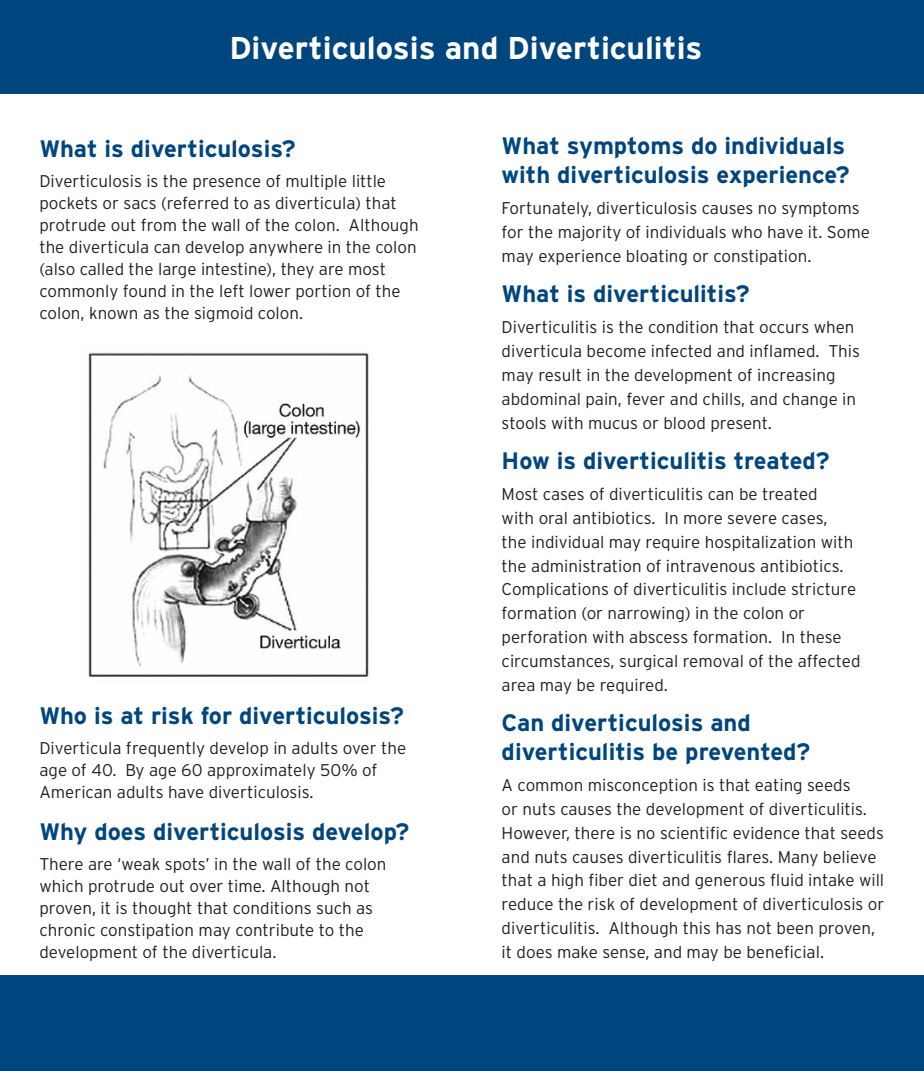
<style>
.page{position:relative;width:924px;height:1071px;background:#fff}
.page>*{position:absolute;margin:0;border:0;box-sizing:border-box;transform-origin:0 0}
.t1{font:700 31.5px "Interstate";color:#fff}
.t2{font:700 23.8px/28.9px "Interstate";color:#00467e}
.t3{font:300 16.97px/23.8px "Interstate";color:#231f20}
</style>
<div class="page">
<div style="left:0;top:0;width:924px;height:93px;background:#00467e"></div>
<div style="left:0;top:976px;width:924px;height:95px;background:#00467e"></div>
<img style="left:88px;top:352px;width:283px;height:326px">
<h1 class="t1" style="left:229px;top:30px;width:475px">Diverticulosis and Diverticulitis</h1>
<h2 class="t2" style="left:39px;top:134px;width:258px">What is diverticulosis?</h2>
<p class="t3" style="left:39px;top:170px;width:381px;line-height:22.1px">Diverticulosis is the presence of multiple little pockets or sacs (referred to as diverticula) that protrude out from the wall of the colon. Although the diverticula can develop anywhere in the colon (also called the large intestine), they are most commonly found in the left lower portion of the colon, known as the sigmoid colon.</p>
<h2 class="t2" style="left:39px;top:701px;width:366px">Who is at risk for diverticulosis?</h2>
<p class="t3" style="left:39px;top:737px;width:368px;line-height:22.1px">Diverticula frequently develop in adults over the age of 40. By age 60 approximately 50% of<br>American adults have diverticulosis.</p>
<h2 class="t2" style="left:39px;top:817px;width:372px">Why does diverticulosis develop?</h2>
<p class="t3" style="left:39px;top:853px;width:349px;line-height:22.1px">There are ‘weak spots’ in the wall of the colon which protrude out over time. Although not proven, it is thought that conditions such as chronic constipation may contribute to the development of the diverticula.</p>
<h2 class="t2" style="left:502px;top:131px;width:350px">What symptoms do individuals with diverticulosis experience?</h2>
<p class="t3" style="left:502px;top:196px;width:370px">Fortunately, diverticulosis causes no symptoms for the majority of individuals who have it. Some may experience bloating or constipation.</p>
<h2 class="t2" style="left:502px;top:279px;width:249px">What is diverticulitis?</h2>
<p class="t3" style="left:502px;top:315px;width:360px">Diverticulitis is the condition that occurs when diverticula become infected and inflamed. This may result in the development of increasing abdominal pain, fever and chills, and change in stools with mucus or blood present.</p>
<h2 class="t2" style="left:502px;top:446px;width:330px">How is diverticulitis treated?</h2>
<p class="t3" style="left:502px;top:482px;width:360px">Most cases of diverticulitis can be treated<br>with oral antibiotics. In more severe cases,<br>the individual may require hospitalization with the administration of intravenous antibiotics.<br>Complications of diverticulitis include stricture formation (or narrowing) in the colon or perforation with abscess formation. In these circumstances, surgical removal of the affected area may be required.</p>
<h2 class="t2" style="left:502px;top:708px;width:310px">Can diverticulosis and diverticulitis be prevented?</h2>
<p class="t3" style="left:502px;top:773px;width:384px">A common misconception is that eating seeds<br>or nuts causes the development of diverticulitis.<br>However, there is no scientific evidence that seeds and nuts causes diverticulitis flares. Many believe that a high fiber diet and generous fluid intake will reduce the risk of development of diverticulosis or diverticulitis. Although this has not been proven, it does make sense, and may be beneficial.</p>
</div>
